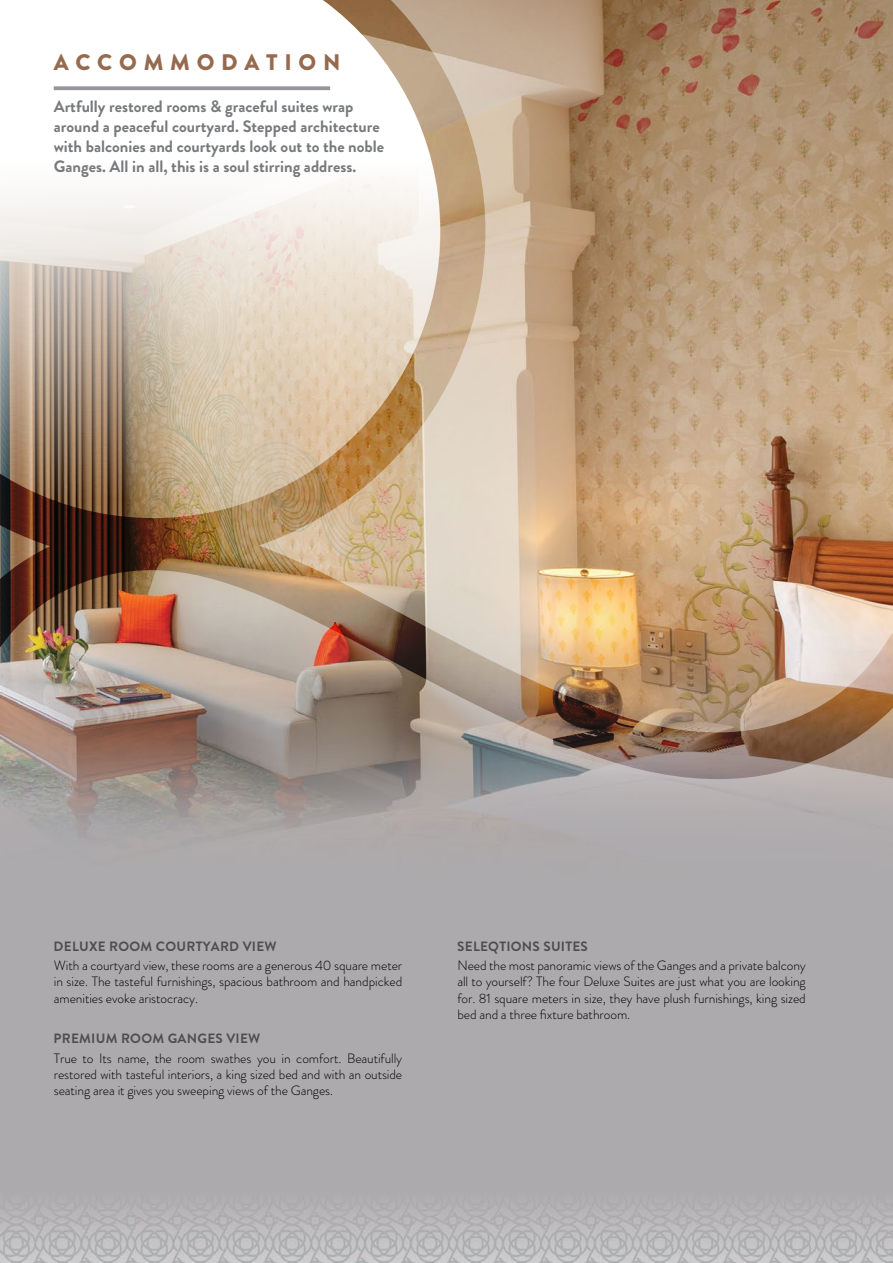
<style>
.page{position:relative;width:893px;height:1263px;background:#fff}
.page>*{position:absolute;margin:0;border:0;box-sizing:border-box;transform-origin:0 0}
.t1{font:900 22.5px "Brandon Grotesque";letter-spacing:.3em;color:#956a4e}
.t2{font:700 16.5px/19.8px "Brandon Grotesque";color:#77797c}
.t3{font:300 13.5px/16.2px "Brandon Grotesque";letter-spacing:-.005em;color:#010101;text-align:justify}
.t4{font:700 13.5px "Brandon Grotesque";letter-spacing:.02em;color:#4e4e4f}
</style>
<div class="page">
<img style="left:0;top:779px;width:893px;height:484px">
<img style="left:0;top:0;width:893px;height:779px">
<svg style="left:54px;top:86px;width:276px;height:4px"></svg>
<h1 class="t1" style="left:54px;top:46px;width:288px">ACCOMMODATION</h1>
<p class="t2" style="left:54px;top:97px;width:332px">Artfully restored rooms &amp; graceful suites wrap around a peaceful courtyard. Stepped architecture with balconies and courtyards look out to the noble Ganges. All in all, this is a soul stirring address.</p>
<p class="t4" style="left:54px;top:937px;width:225px">DELUXE ROOM COURTYARD VIEW</p>
<p class="t3" style="left:54px;top:957px;width:350px">With a courtyard view, these rooms are a generous 40 square meter in size. The tasteful furnishings, spacious bathroom and handpicked amenities evoke aristocracy.</p>
<p class="t4" style="left:54px;top:1029px;width:208px">PREMIUM ROOM GANGES VIEW</p>
<p class="t3" style="left:54px;top:1050px;width:350px">True to Its name, the room swathes you in comfort. Beautifully restored with tasteful interiors, a king sized bed and with an outside seating area it gives you sweeping views of the Ganges.</p>
<p class="t4" style="left:457px;top:937px;width:132px">SELEQTIONS SUITES</p>
<p class="t3" style="left:457px;top:957px;width:350px">Need the most panoramic views of the Ganges and a private balcony all to yourself? The four Deluxe Suites are just what you are looking for. 81 square meters in size, they have plush furnishings, king sized bed and a three fixture bathroom.</p>
</div>
